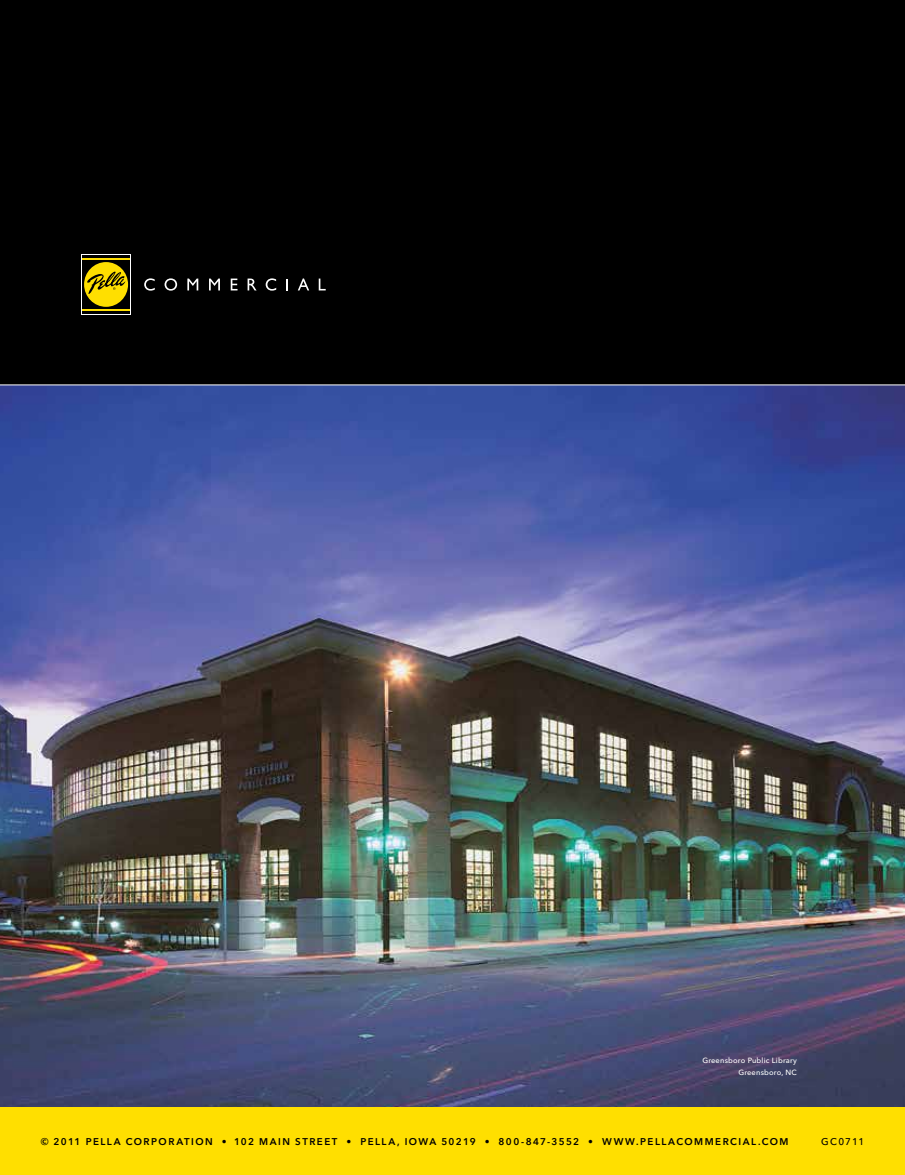
<style>
.page{position:relative;width:905px;height:1175px;background:#fff}
.page>*{position:absolute;margin:0;border:0;box-sizing:border-box;transform-origin:0 0}
.t1{font:600 9.75px "Avenir Next LT Pro";letter-spacing:.15em;color:#000}
.t2{font:500 9.75px "Avenir Next LT Pro";letter-spacing:.115em;color:#000}
.t3{font:500 7.5px/12px "Avenir Next LT Pro";letter-spacing:.025em;color:#fff;text-align:right}
</style>
<div class="page">
<img style="left:0;top:385px;width:904px;height:722px">
<div style="left:0;top:1107px;width:904px;height:67px;background:#ffdf00"></div>
<div style="left:0;top:0;width:904px;height:385px;background:#000"></div>
<svg style="left:144px;top:278px;width:11px;height:13px"></svg>
<svg style="left:164px;top:278px;width:13px;height:13px"></svg>
<svg style="left:187px;top:278px;width:11px;height:12px"></svg>
<svg style="left:209px;top:278px;width:11px;height:12px"></svg>
<svg style="left:231px;top:278px;width:6px;height:12px"></svg>
<svg style="left:247px;top:278px;width:9px;height:12px"></svg>
<svg style="left:266px;top:278px;width:10px;height:13px"></svg>
<svg style="left:286px;top:279px;width:2px;height:11px"></svg>
<svg style="left:298px;top:278px;width:11px;height:12px"></svg>
<svg style="left:319px;top:278px;width:7px;height:12px"></svg>
<div style="left:81px;top:254px;width:50px;height:61px;background:#fff"></div>
<div style="left:82px;top:255px;width:48px;height:59px;background:#000"></div>
<hr style="left:82px;top:258px;width:48px;height:2px;background:#ffdf00">
<hr style="left:82px;top:309px;width:48px;height:2px;background:#ffdf00">
<div style="left:84px;top:262px;width:44px;height:45px;background:#ffdf00;border-radius:50%"></div>
<svg style="left:87px;top:271px;width:38px;height:23px"></svg>
<hr style="left:0;top:384px;width:904px;height:1px;background:#fff">
<p class="t3" style="left:702px;top:1054px;width:96px">Greensboro Public Library<br>Greensboro, NC</p>
<p class="t1" style="left:41px;top:1135px;width:749px">© 2011 PELLA CORPORATION • 102 MAIN STREET • PELLA, IOWA 50219 • 800-847-3552 • WWW.PELLACOMMERCIAL.COM</p>
<p class="t2" style="left:821px;top:1135px;width:45px">GC0711</p>
</div>
